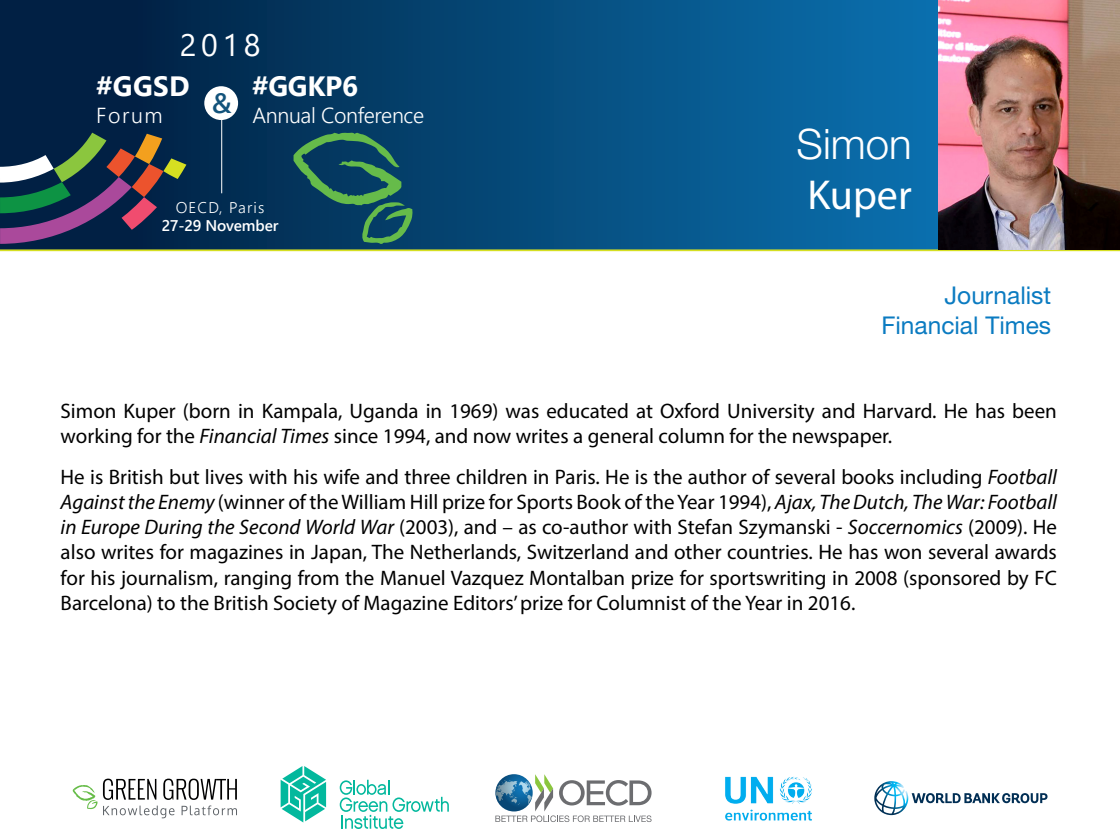
<style>
.page{position:relative;width:1120px;height:840px;background:#fff}
.page>*{position:absolute;margin:0;border:0;box-sizing:border-box;transform-origin:0 0}
.t1{font:300 42px/50.4px "Helvetica Neue LT Std";color:#fff}
.t2{font:30.97px "Segoe UI";color:#fff}
.t3{font:700 27.82px "Segoe UI";letter-spacing:-.01em;color:#fff}
.t4{font:600 27.82px "Segoe UI";color:#13537b}
.t5{font:24.5px/29.4px "Helvetica Neue LT Std";color:#0b7bc1;text-align:right}
.t6{font:300 21.7px "Segoe UI";letter-spacing:-.015em;color:#fff}
.t7{font:21px/25.2px "Myriad Pro";color:#000}
.t8{font:600 15.4px/18.6px "Segoe UI";letter-spacing:-.01em;color:#fff;text-align:center}
.s1{font-weight:300}
.s2{font-family:"Myriad Pro";font-weight:400}
.s3{font-style:italic}
</style>
<div class="page">
<svg style="left:0;top:0;width:939px;height:249px;background:#054979"></svg>
<hr style="left:0;top:249px;width:1120px;height:2px;background:#d6df21">
<svg style="left:73px;top:779px;width:164px;height:39px"></svg>
<img style="left:725px;top:776px;width:87px;height:45px">
<svg style="left:874px;top:781px;width:174px;height:34px"></svg>
<svg style="left:495px;top:774px;width:157px;height:48px"></svg>
<svg style="left:340px;top:780px;width:109px;height:49px"></svg>
<svg style="left:281px;top:766px;width:45px;height:57px"></svg>
<img style="left:939px;top:0;width:181px;height:249px">
<svg style="left:294px;top:131px;width:119px;height:113px;background:#1a575d"></svg>
<hr style="left:221px;top:89px;width:1px;height:104px;background:#fff">
<div style="left:204px;top:86px;width:34px;height:34px;background:#fff;border-radius:50%"></div>
<svg style="left:0;top:133px;width:186px;height:111px;background:#3b4454"></svg>
<p class="t2" style="left:180px;top:16px;width:82px">2018</p>
<p class="t4" style="left:212px;top:77px;width:21px">&amp;</p>
<p class="t3" style="left:96px;top:60px;width:95px">#GGSD</p>
<p class="t3" style="left:252px;top:60px;width:107px">#GGKP6</p>
<p class="t6" style="left:96px;top:95px;width:68px">Forum</p>
<p class="t6" style="left:253px;top:95px;width:173px">Annual Conference</p>
<p class="t8" style="left:162px;top:197px;width:118px"><span class="s1">OECD, Paris<br></span>27-29 November</p>
<p class="t1" style="left:797px;top:118px;width:117px">Simon<br><span class="s2">Kuper</span></p>
<p class="t5" style="left:881px;top:281px;width:171px">Journalist<br>Financial Times</p>
<p class="t7" style="left:61px;top:398px;width:998px">Simon Kuper (born in Kampala, Uganda in 1969) was educated at Oxford University and Harvard. He has been working for the <span class="s3">Financial Times</span> since 1994, and now writes a general column for the newspaper.</p>
<p class="t7" style="left:61px;top:464px;width:998px;text-align:justify">He is British but lives with his wife and three children in Paris. He is the author of several books including <span class="s3">Football Against the Enemy</span> (winner of the William Hill prize for Sports Book of the Year 1994), <span class="s3">Ajax, The Dutch, The War: Football in Europe During the Second World War</span> (2003), and – as co-author with Stefan Szymanski - <span class="s3">Soccernomics</span> (2009). He also writes for magazines in Japan, The Netherlands, Switzerland and other countries. He has won several awards for his journalism, ranging from the Manuel Vazquez Montalban prize for sportswriting in 2008 (sponsored by FC Barcelona) to the British Society of Magazine Editors’ prize for Columnist of the Year in 2016.</p>
</div>
